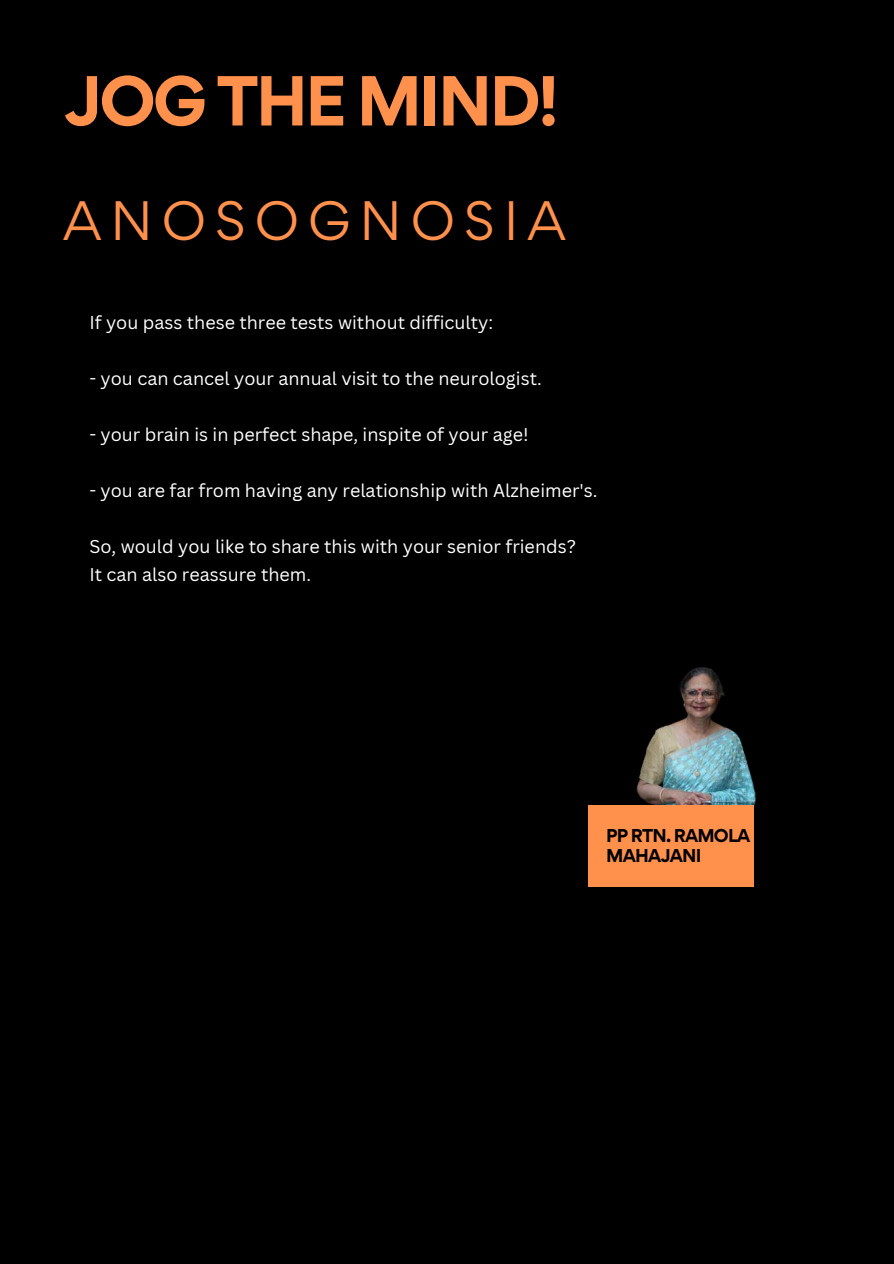
<style>
.page{position:relative;width:894px;height:1264px;background:#fff}
.page>*{position:absolute;margin:0;border:0;box-sizing:border-box;transform-origin:0 0}
.t1{font:700 63px "Gordita";letter-spacing:-.05em;color:#ff914d}
.t2{font:49.5px "Gordita";letter-spacing:.18em;color:#ff914d}
.t3{font:18px/28px "Canva Sans";color:#fff}
.t4{font:700 16.65px/19.4px "Gordita";letter-spacing:-.05em;color:#000}
</style>
<div class="page">
<div style="left:0;top:0;width:893px;height:1263px;background:#000"></div>
<img style="left:636px;top:667px;width:120px;height:204px">
<div style="left:587px;top:805px;width:166px;height:81px;background:#ff914d"></div>
<h1 class="t1" style="left:63px;top:58px;width:497px">JOG THE MIND!</h1>
<h2 class="t2" style="left:63px;top:188px;width:504px">ANOSOGNOSIA</h2>
<p class="t3" style="left:89px;top:308px;width:405px">If you pass these three tests without difficulty:</p>
<p class="t3" style="left:89px;top:364px;width:454px">- you can cancel your annual visit to the neurologist.</p>
<p class="t3" style="left:89px;top:420px;width:440px">- your brain is in perfect shape, inspite of your age!</p>
<p class="t3" style="left:89px;top:476px;width:509px">- you are far from having any relationship with Alzheimer's.</p>
<p class="t3" style="left:89px;top:532px;width:488px">So, would you like to share this with your senior friends?<br>It can also reassure them.</p>
<p class="t4" style="left:606px;top:826px;width:146px">PP RTN. RAMOLA<br>MAHAJANI</p>
</div>
